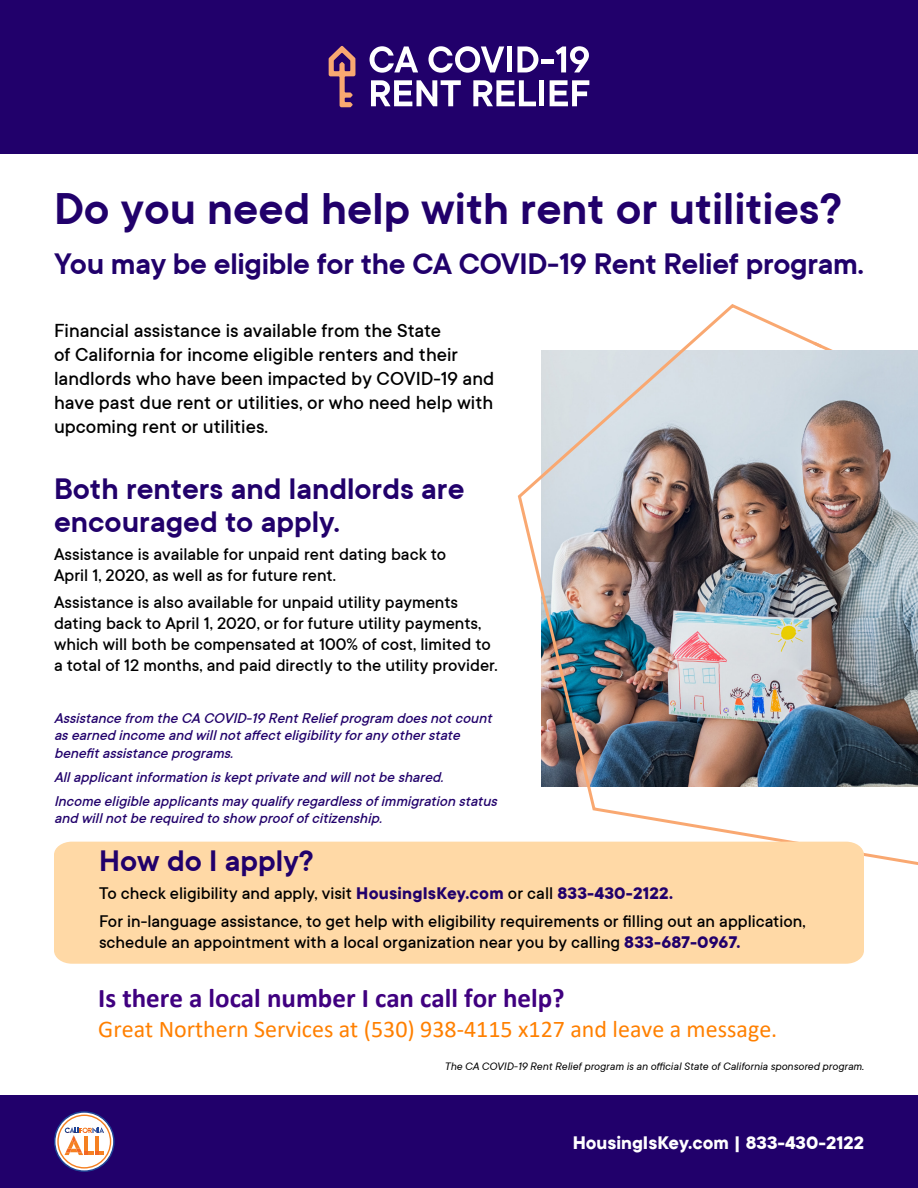
<style>
.page{position:relative;width:918px;height:1188px;background:#fff}
.page>*{position:absolute;margin:0;border:0;box-sizing:border-box;transform-origin:0 0}
.t1{font:600 49.5px "TT Commons";color:#21006b}
.t2{font:600 33px/33px "TT Commons";color:#21006b}
.t3{font:700 27px "Calibri";color:#400080}
.t4{font:24px "Calibri";color:#ff8000}
.t5{font:500 21px/24px "TT Commons";color:#000}
.t6{font:700 20.25px "TT Commons";color:#fff}
.t7{font:500 18.75px/21px "TT Commons";color:#000}
.t8{font:italic 500 15.75px/17.2px "TT Commons";color:#21006b}
.t9{font:italic 12px "TT Commons";color:#000}
.s1{font-weight:700;color:#21006b}
</style>
<div class="page">
<div style="left:0;top:1095px;width:918px;height:93px;background:#21006b"></div>
<div style="left:0;top:0;width:918px;height:153px;background:#21006b"></div>
<svg style="left:329px;top:46px;width:26px;height:61px"></svg>
<svg style="left:370px;top:46px;width:48px;height:27px"></svg>
<svg style="left:428px;top:46px;width:76px;height:27px"></svg>
<div style="left:507px;top:46px;width:5px;height:26px;background:#fff"></div>
<svg style="left:517px;top:46px;width:21px;height:26px"></svg>
<hr style="left:541px;top:60px;width:13px;height:4px;background:#fff">
<svg style="left:556px;top:46px;width:33px;height:26px"></svg>
<svg style="left:371px;top:80px;width:90px;height:26px"></svg>
<svg style="left:473px;top:80px;width:63px;height:26px"></svg>
<div style="left:539px;top:80px;width:5px;height:26px;background:#fff"></div>
<svg style="left:550px;top:80px;width:39px;height:26px"></svg>
<svg style="left:54px;top:1111px;width:61px;height:61px"></svg>
<img style="left:516px;top:304px;width:402px;height:561px">
<div style="left:54px;top:842px;width:810px;height:122px;background:#ffd9a6"></div>
<p class="t1" style="left:54px;top:177px;width:790px">Do you need help with rent or utilities?</p>
<p class="t2" style="left:54px;top:247px;width:812px">You may be eligible for the CA COVID-19 Rent Relief program.</p>
<p class="t5" style="left:54px;top:318px;width:442px">Financial assistance is available from the State<br>of California for income eligible renters and their landlords who have been impacted by COVID-19 and have past due rent or utilities, or who need help with upcoming rent or utilities.</p>
<p class="t2" style="left:54px;top:471px;width:412px">Both renters and landlords are encouraged to apply.</p>
<p class="t7" style="left:54px;top:543px;width:394px">Assistance is available for unpaid rent dating back to<br>April 1, 2020, as well as for future rent.</p>
<p class="t7" style="left:54px;top:592px;width:445px">Assistance is also available for unpaid utility payments dating back to April 1, 2020, or for future utility payments, which will both be compensated at 100% of cost, limited to a total of 12 months, and paid directly to the utility provider.</p>
<p class="t8" style="left:54px;top:709px;width:444px">Assistancefrom theCA COVID-19RentReliefprogram doesnotcount asearned incomeand willnotaffecteligibilityforanyotherstate benefitassistanceprograms.</p>
<p class="t8" style="left:54px;top:768px;width:395px">Allapplicantinformationiskeptprivateand willnotbeshared.</p>
<p class="t8" style="left:54px;top:792px;width:449px">Incomeeligibleapplicantsmayqualifyregardlessofimmigrationstatus and willnotberequired toshow proofofcitizenship.</p>
<p class="t2" style="left:99px;top:844px;width:216px">How do I apply?</p>
<p class="t7" style="left:99px;top:879px;width:708px;line-height:27.8px">To check eligibility and apply, visit <span class="s1">HousingIsKey.com</span> or call <span class="s1">833-430-2122.<br></span>For in-language assistance, to get help with eligibility requirements or filling out an application,</p>
<p class="t7" style="left:99px;top:931px;width:643px">schedule an appointment with a local organization near you by calling <span class="s1">833-687-0967.</span></p>
<h3 class="t3" style="left:98px;top:979px;width:468px">Is there a local number I can call for help?</h3>
<p class="t4" style="left:98px;top:1013px;width:681px">Great Northern Services at (530) 938-4115 x127 and leave a message.</p>
<p class="t9" style="left:445px;top:1059px;width:421px">The CA COVID-19 Rent Relief program is an official State of California sponsored program.</p>
<p class="t6" style="left:573px;top:1129px;width:293px">HousingIsKey.com | 833-430-2122</p>
</div>
